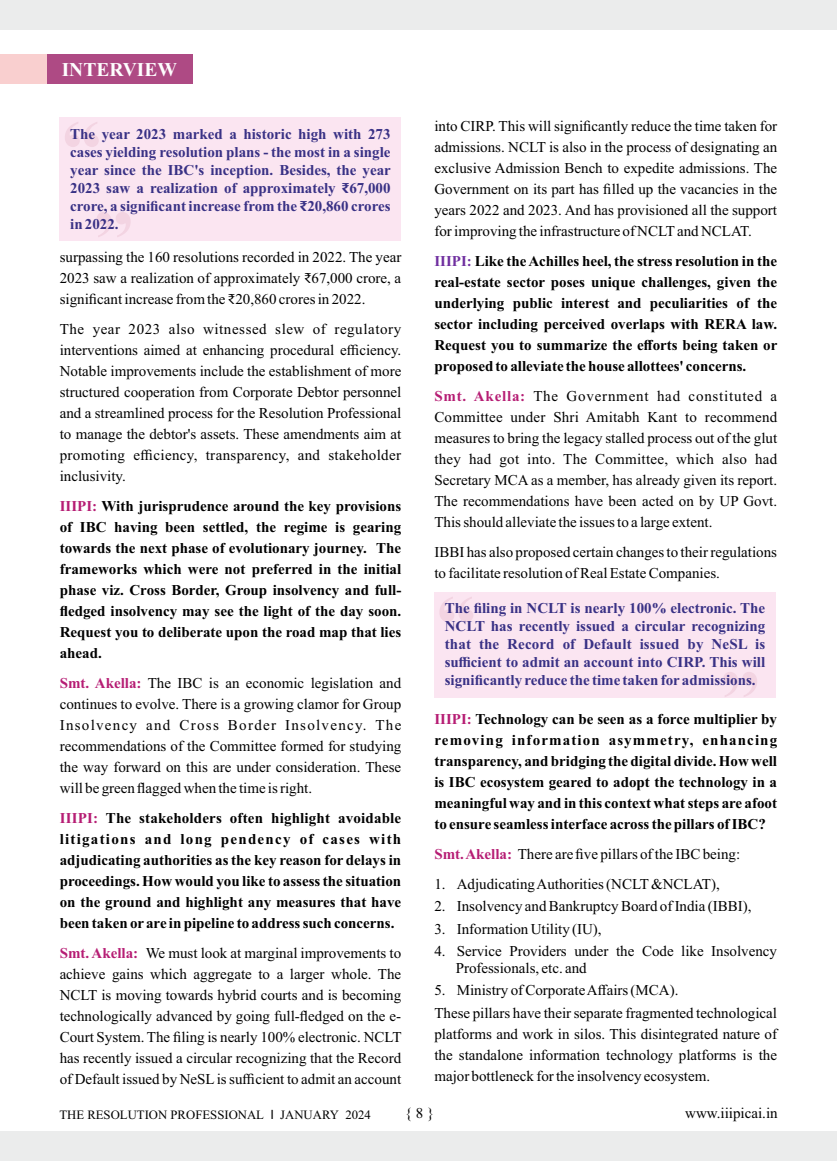
<style>
.page{position:relative;width:837px;height:1161px;background:#fff}
.page>*{position:absolute;margin:0;border:0;box-sizing:border-box;transform-origin:0 0}
.t1{font:700 78.15px "Times New Roman";color:#f3d4e2}
.t2{font:700 19.5px "Times New Roman";color:#fefefe}
.t3{font:15px/21px "Times New Roman";color:#000;text-align:justify}
.t4{font:700 15px/21px "Times New Roman";color:#000;text-align:justify}
.t5{font:700 15px/18px "Times New Roman";color:#393185;text-align:justify}
.t6{font:12.75px "Times New Roman";color:#000}
.s1{color:#b61d74}
.s2{font-weight:700;color:#b61d74}
.s3{color:#7030a0}
.s4{font-family:"Arial"}
</style>
<div class="page">
<div style="left:46px;top:54px;width:147px;height:30px;background:#ae4a84"></div>
<div style="left:0;top:54px;width:46px;height:30px;background:#f9cfcf"></div>
<div style="left:434px;top:592px;width:342px;height:106px;background:#fbe5f1"></div>
<div style="left:60px;top:117px;width:341px;height:123px;background:#fbe5f1"></div>
<div style="left:0;top:0;width:837px;height:30px;background:#ebecec"></div>
<div style="left:0;top:1131px;width:837px;height:30px;background:#ebecec"></div>
<h2 class="t2" style="left:62px;top:63px;width:117px">INTERVIEW</h2>
<h1 class="t1" style="left:62px;top:122px;width:42px">“</h1>
<p class="t5" style="left:70px;top:127px;width:322px">The year 2023 marked a historic high with 273 cases yielding resolution plans - the most in a single year since the IBC's inception. Besides, the year 2023 saw a realization of approximately ₹67,000 crore, a significant increase from the ₹20,860 crores in 2022.</p>
<h1 class="t1" style="left:134px;top:237px;width:42px;rotate:-180deg">“</h1>
<p class="t3" style="left:60px;top:248px;width:343px">surpassing the 160 resolutions recorded in 2022. The year 2023 saw a realization of approximately ₹67,000 crore, a significant increase from the ₹20,860 crores in 2022.</p>
<p class="t3" style="left:60px;top:320px;width:343px">The year 2023 also witnessed slew of regulatory interventions aimed at enhancing procedural efficiency.<br>Notable improvements include the establishment of more structured cooperation from Corporate Debtor personnel and a streamlined process for the Resolution Professional to manage the debtor's assets. These amendments aim at promoting efficiency, transparency, and stakeholder inclusivity.</p>
<p class="t4" style="left:60px;top:497px;width:343px"><span class="s1">IIIPI:</span> With jurisprudence around the key provisions of IBC having been settled, the regime is gearing towards the next phase of evolutionary journey. The frameworks which were not preferred in the initial phase viz. Cross Border, Group insolvency and full&shy;fledged insolvency may see the light of the day soon.<br>Request you to deliberate upon the road map that lies ahead.</p>
<p class="t3" style="left:60px;top:674px;width:343px"><span class="s2">Smt. Akella:</span> The IBC is an economic legislation and continues to evolve. There is a growing clamor for Group Insolvency and Cross Border Insolvency. The recommendations of the Committee formed for studying the way forward on this are under consideration. These will be green flagged when the time is right.</p>
<p class="t4" style="left:60px;top:809px;width:343px"><span class="s1">IIIPI:</span> The stakeholders often highlight avoidable litigations and long pendency of cases with adjudicating authorities as the key reason for delays in proceedings. How would you like to assess the situation on the ground and highlight any measures that have been taken or are in pipeline to address such concerns.</p>
<p class="t3" style="left:60px;top:944px;width:343px"><span class="s2">Smt. Akella:</span> We must look at marginal improvements to achieve gains which aggregate to a larger whole. The NCLT is moving towards hybrid courts and is becoming technologically advanced by going full-fledged on the e-Court System. The filing is nearly 100% electronic. NCLT has recently issued a circular recognizing that the Record of Default issued by NeSL is sufficient to admit an account</p>
<p class="t3" style="left:434px;top:116px;width:344px">into CIRP. This will significantly reduce the time taken for admissions. NCLT is also in the process of designating an exclusive Admission Bench to expedite admissions. The Government on its part has filled up the vacancies in the years 2022 and 2023. And has provisioned all the support for improving the infrastructure of NCLT and NCLAT.</p>
<p class="t4" style="left:434px;top:252px;width:344px"><span class="s3">IIIPI:</span> Like the Achilles heel, the stress resolution in the real-estate sector poses unique challenges, given the underlying public interest and peculiarities of the sector including perceived overlaps with RERA law.<br>Request you to summarize the efforts being taken or proposed to alleviate the house allottees' concerns.</p>
<p class="t3" style="left:434px;top:386px;width:344px"><span class="s2">Smt. Akella:</span> The Government had constituted a Committee under Shri Amitabh Kant to recommend measures to bring the legacy stalled process out of the glut they had got into. The Committee, which also had Secretary MCA as a member, has already given its report.<br>The recommendations have been acted on by UP Govt.<br>This should alleviate the issues to a large extent.</p>
<p class="t3" style="left:434px;top:542px;width:344px">IBBI has also proposed certain changes to their regulations to facilitate resolution of Real Estate Companies.</p>
<h1 class="t1" style="left:436px;top:597px;width:42px">“</h1>
<p class="t5" style="left:445px;top:600px;width:322px">The filing in NCLT is nearly 100% electronic. The NCLT has recently issued a circular recognizing that the Record of Default issued by NeSL is sufficient to admit an account into CIRP. This will significantly reduce the time taken for admissions.</p>
<h1 class="t1" style="left:760px;top:697px;width:42px;rotate:-180deg">“</h1>
<p class="t4" style="left:434px;top:710px;width:344px"><span class="s1">IIIPI:</span> Technology can be seen as a force multiplier by removing information asymmetry, enhancing transparency, and bridging the digital divide. How well is IBC ecosystem geared to adopt the technology in a meaningful way and in this context what steps are afoot to ensure seamless interface across the pillars of IBC?</p>
<p class="t3" style="left:434px;top:845px;width:307px"><span class="s2">Smt. Akella:</span> There are five pillars of the IBC being:</p>
<p class="t3" style="left:434px;top:875px;width:287px">1. Adjudicating Authorities (NCLT &amp;NCLAT),</p>
<p class="t3" style="left:434px;top:897px;width:319px">2. Insolvency and Bankruptcy Board of India (IBBI),</p>
<p class="t3" style="left:434px;top:920px;width:169px">3. Information Utility (IU),</p>
<p class="t3" style="left:456px;top:944px;width:323px;line-height:16.5px;text-indent:-21px">4. Service Providers under the Code like Insolvency<br>Professionals, etc. and</p>
<p class="t3" style="left:434px;top:980px;width:344px;line-height:22.5px">5. Ministry of Corporate Affairs (MCA).<br>These pillars have their separate fragmented technological</p>
<p class="t3" style="left:434px;top:1025px;width:344px">platforms and work in silos. This disintegrated nature of the standalone information technology platforms is the major bottleneck for the insolvency ecosystem.</p>
<p class="t6" style="left:59px;top:1111px;width:313px">THE RESOLUTION PROFESSIONAL <span class="s4">I</span> JANUARY 2024</p>
<p class="t3" style="left:405px;top:1104px;width:31px">{ 8 }</p>
<p class="t3" style="left:685px;top:1104px;width:94px">www.iiipicai.in</p>
</div>
